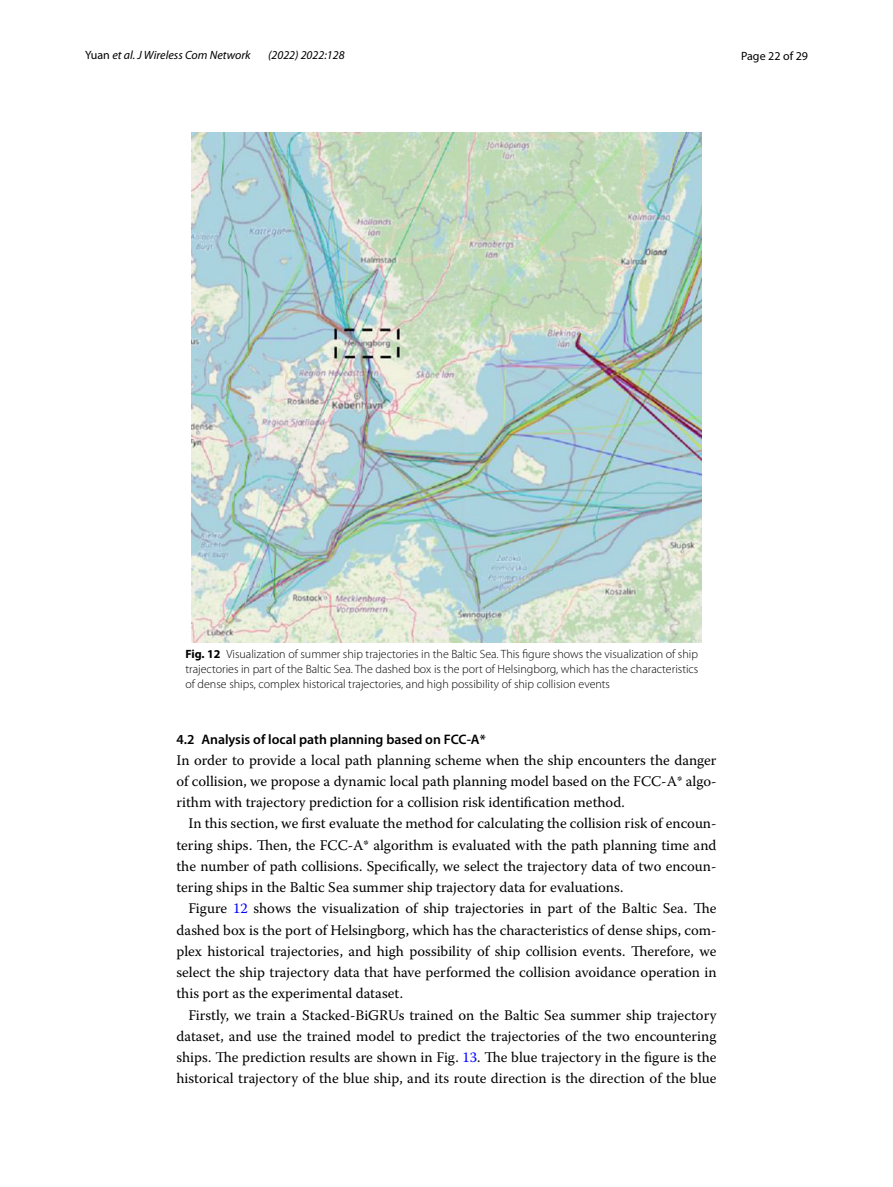
<style>
.page{position:relative;width:893px;height:1187px;background:#fff}
.page>*{position:absolute;margin:0;border:0;box-sizing:border-box;transform-origin:0 0}
.t1{font:14.7px/21.3px "Warnock Pro";color:#000;text-align:justify}
.t2{font:600 13.8px "Myriad Pro";color:#000}
.t3{font:300 12px/15px "Myriad Pro";color:#000;text-align:justify}
.t4{font:italic 12px "Myriad Pro";color:#000}
.t5{font:12px "Myriad Pro";color:#000}
.s1{font-style:normal}
.s2{font-weight:700}
.s3{color:#00f}
</style>
<div class="page">
<img style="left:191px;top:133px;width:511px;height:509px">
<p class="t4" style="left:85px;top:48px;width:167px"><span class="s1">Yuan</span> et al. J Wireless Com Network</p>
<p class="t4" style="left:268px;top:48px;width:78px">(2022) 2022:128</p>
<p class="t5" style="left:741px;top:48px;width:68px">Page 22 of 29</p>
<p class="t3" style="left:185px;top:646px;width:514px"><span class="s2">Fig. 12</span> Visualization of summer ship trajectories in the Baltic Sea. This figure shows the visualization of ship trajectories in part of the Baltic Sea. The dashed box is the port of Helsingborg, which has the characteristics of dense ships, complex historical trajectories, and high possibility of ship collision events</p>
<p class="t2" style="left:176px;top:730px;width:311px">4.2 Analysis of local path planning based on FCC‑A*</p>
<p class="t1" style="left:176px;top:749px;width:542px">In order to provide a local path planning scheme when the ship encounters the danger of collision, we propose a dynamic local path planning model based on the FCC-A* algo&shy;rithm with trajectory prediction for a collision risk identification method.</p>
<p class="t1" style="left:176px;top:812px;width:542px;text-indent:12px">In this section, we first evaluate the method for calculating the collision risk of encoun&shy;tering ships. Then, the FCC-A* algorithm is evaluated with the path planning time and the number of path collisions. Specifically, we select the trajectory data of two encoun&shy;tering ships in the Baltic Sea summer ship trajectory data for evaluations.</p>
<p class="t1" style="left:176px;top:897px;width:542px;text-indent:12px">Figure <span class="s3">12</span> shows the visualization of ship trajectories in part of the Baltic Sea. The dashed box is the port of Helsingborg, which has the characteristics of dense ships, com&shy;plex historical trajectories, and high possibility of ship collision events. Therefore, we select the ship trajectory data that have performed the collision avoidance operation in this port as the experimental dataset.</p>
<p class="t1" style="left:176px;top:1003px;width:542px;text-indent:12px">Firstly, we train a Stacked-BiGRUs trained on the Baltic Sea summer ship trajectory dataset, and use the trained model to predict the trajectories of the two encountering ships. The prediction results are shown in Fig. <span class="s3">13</span>. The blue trajectory in the figure is the historical trajectory of the blue ship, and its route direction is the direction of the blue</p>
</div>
